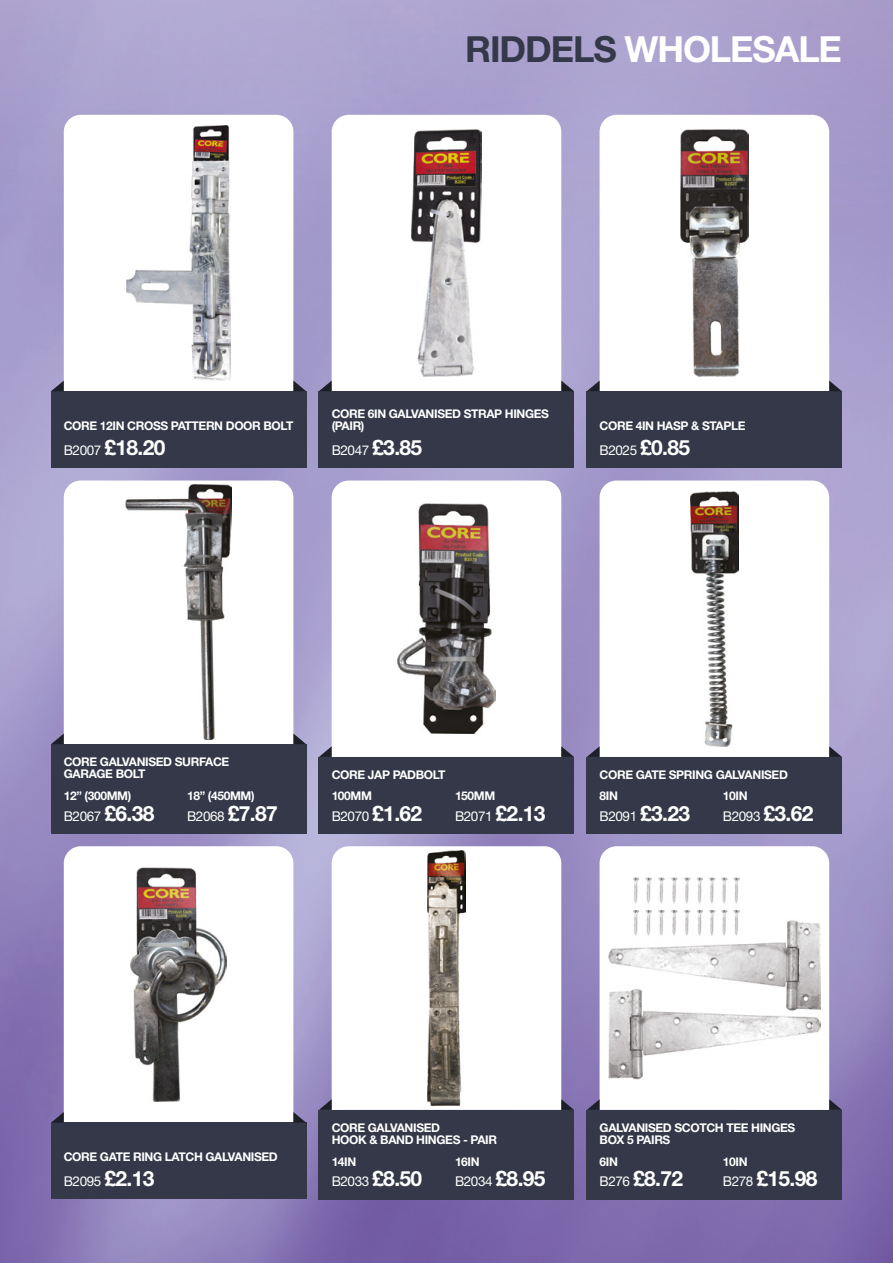
<style>
.page{position:relative;width:893px;height:1263px;background:#fff}
.page>*{position:absolute;margin:0;border:0;box-sizing:border-box;transform-origin:0 0}
.t1{font:700 36px "Helvetica Neue";letter-spacing:-.03em;color:#fff}
.t2{font:700 21px "Helvetica Neue";letter-spacing:-.03em;color:#fff}
.t3{font:13.5px "Helvetica Neue";letter-spacing:-.03em;color:#fff}
.t4{font:700 12px/12px "Helvetica Neue";letter-spacing:-.03em;color:#fff}
.s1{color:#343848}
.s2{font-weight:400;font-size:13.5px}
.s3{font-weight:700;font-size:21px}
</style>
<div class="page">
<img style="left:0;top:0;width:893px;height:1263px">
<svg style="left:64px;top:115px;width:229px;height:276px"></svg>
<img style="left:126px;top:125px;width:105px;height:256px">
<div style="left:51px;top:391px;width:255px;height:77px;background:#343848"></div>
<svg style="left:293px;top:381px;width:13px;height:10px"></svg>
<svg style="left:51px;top:381px;width:13px;height:10px"></svg>
<svg style="left:64px;top:846px;width:229px;height:277px"></svg>
<img style="left:131px;top:867px;width:95px;height:234px">
<div style="left:51px;top:1123px;width:255px;height:76px;background:#343848"></div>
<svg style="left:293px;top:1112px;width:13px;height:11px"></svg>
<svg style="left:51px;top:1112px;width:13px;height:11px"></svg>
<svg style="left:332px;top:115px;width:229px;height:276px"></svg>
<img style="left:411px;top:130px;width:70px;height:246px">
<div style="left:319px;top:391px;width:255px;height:77px;background:#343848"></div>
<svg style="left:561px;top:381px;width:13px;height:10px"></svg>
<svg style="left:319px;top:381px;width:13px;height:10px"></svg>
<svg style="left:600px;top:115px;width:229px;height:276px"></svg>
<img style="left:680px;top:130px;width:68px;height:246px">
<div style="left:587px;top:391px;width:255px;height:77px;background:#343848"></div>
<svg style="left:829px;top:381px;width:13px;height:10px"></svg>
<svg style="left:587px;top:381px;width:13px;height:10px"></svg>
<svg style="left:64px;top:480px;width:229px;height:264px"></svg>
<img style="left:126px;top:485px;width:105px;height:255px">
<div style="left:51px;top:744px;width:255px;height:89px;background:#343848"></div>
<svg style="left:293px;top:733px;width:13px;height:11px"></svg>
<svg style="left:51px;top:733px;width:13px;height:11px"></svg>
<svg style="left:332px;top:480px;width:229px;height:277px"></svg>
<img style="left:397px;top:504px;width:99px;height:229px">
<div style="left:319px;top:757px;width:255px;height:76px;background:#343848"></div>
<svg style="left:561px;top:746px;width:13px;height:11px"></svg>
<svg style="left:319px;top:746px;width:13px;height:11px"></svg>
<svg style="left:600px;top:480px;width:229px;height:277px"></svg>
<img style="left:690px;top:491px;width:48px;height:255px">
<div style="left:587px;top:757px;width:255px;height:76px;background:#343848"></div>
<svg style="left:829px;top:746px;width:13px;height:11px"></svg>
<svg style="left:587px;top:746px;width:13px;height:11px"></svg>
<svg style="left:332px;top:846px;width:229px;height:264px"></svg>
<img style="left:428px;top:850px;width:37px;height:256px">
<div style="left:319px;top:1110px;width:255px;height:89px;background:#343848"></div>
<svg style="left:561px;top:1099px;width:13px;height:11px"></svg>
<svg style="left:319px;top:1099px;width:13px;height:11px"></svg>
<svg style="left:600px;top:846px;width:229px;height:264px"></svg>
<img style="left:609px;top:877px;width:211px;height:202px">
<div style="left:587px;top:1110px;width:255px;height:89px;background:#343848"></div>
<svg style="left:829px;top:1099px;width:13px;height:11px"></svg>
<svg style="left:587px;top:1099px;width:13px;height:11px"></svg>
<h1 class="t1" style="left:465px;top:27px;width:378px"><span class="s1">RIDDELS</span> WHOLESALE</h1>
<p class="t4" style="left:64px;top:419px;width:231px">CORE 12IN CROSS PATTERN DOOR BOLT</p>
<h2 class="t2" style="left:64px;top:434px;width:103px"><span class="s2">B2007</span> £18.20</h2>
<p class="t4" style="left:332px;top:407px;width:219px">CORE 6IN GALVANISED STRAP HINGES (PAIR)</p>
<p class="t3" style="left:332px;top:442px;width:92px">B2047 <span class="s3">£3.85</span></p>
<p class="t4" style="left:600px;top:419px;width:148px">CORE 4IN HASP &amp; STAPLE</p>
<p class="t3" style="left:600px;top:442px;width:92px">B2025 <span class="s3">£0.85</span></p>
<p class="t4" style="left:64px;top:756px;width:167px">CORE GALVANISED SURFACE<br>GARAGE BOLT</p>
<p class="t4" style="left:64px;top:789px;width:69px">12” (300MM)</p>
<p class="t3" style="left:64px;top:808px;width:92px">B2067 <span class="s3">£6.38</span></p>
<p class="t4" style="left:187px;top:789px;width:69px">18” (450MM)</p>
<p class="t3" style="left:187px;top:808px;width:92px">B2068 <span class="s3">£7.87</span></p>
<p class="t4" style="left:332px;top:768px;width:115px">CORE JAP PADBOLT</p>
<p class="t4" style="left:332px;top:789px;width:42px">100MM</p>
<p class="t3" style="left:332px;top:808px;width:92px">B2070 <span class="s3">£1.62</span></p>
<p class="t4" style="left:455px;top:789px;width:42px">150MM</p>
<p class="t3" style="left:455px;top:808px;width:92px">B2071 <span class="s3">£2.13</span></p>
<p class="t4" style="left:600px;top:768px;width:190px">CORE GATE SPRING GALVANISED</p>
<p class="t4" style="left:600px;top:789px;width:20px">8IN</p>
<p class="t3" style="left:600px;top:808px;width:92px">B2091 <span class="s3">£3.23</span></p>
<p class="t4" style="left:723px;top:789px;width:26px">10IN</p>
<p class="t3" style="left:723px;top:808px;width:92px">B2093 <span class="s3">£3.62</span></p>
<p class="t4" style="left:64px;top:1151px;width:215px">CORE GATE RING LATCH GALVANISED</p>
<p class="t3" style="left:64px;top:1173px;width:92px">B2095 <span class="s3">£2.13</span></p>
<p class="t4" style="left:332px;top:1121px;width:167px">CORE GALVANISED<br>HOOK &amp; BAND HINGES - PAIR</p>
<p class="t4" style="left:600px;top:1121px;width:197px">GALVANISED SCOTCH TEE HINGES<br>BOX 5 PAIRS</p>
<p class="t4" style="left:332px;top:1155px;width:26px">14IN</p>
<p class="t3" style="left:332px;top:1173px;width:92px">B2033 <span class="s3">£8.50</span></p>
<p class="t4" style="left:455px;top:1155px;width:26px">16IN</p>
<p class="t3" style="left:455px;top:1173px;width:92px">B2034 <span class="s3">£8.95</span></p>
<p class="t4" style="left:600px;top:1155px;width:20px">6IN</p>
<h2 class="t2" style="left:600px;top:1166px;width:85px"><span class="s2">B276</span> £8.72</h2>
<p class="t4" style="left:723px;top:1155px;width:26px">10IN</p>
<h2 class="t2" style="left:723px;top:1166px;width:96px"><span class="s2">B278</span> £15.98</h2>
</div>
